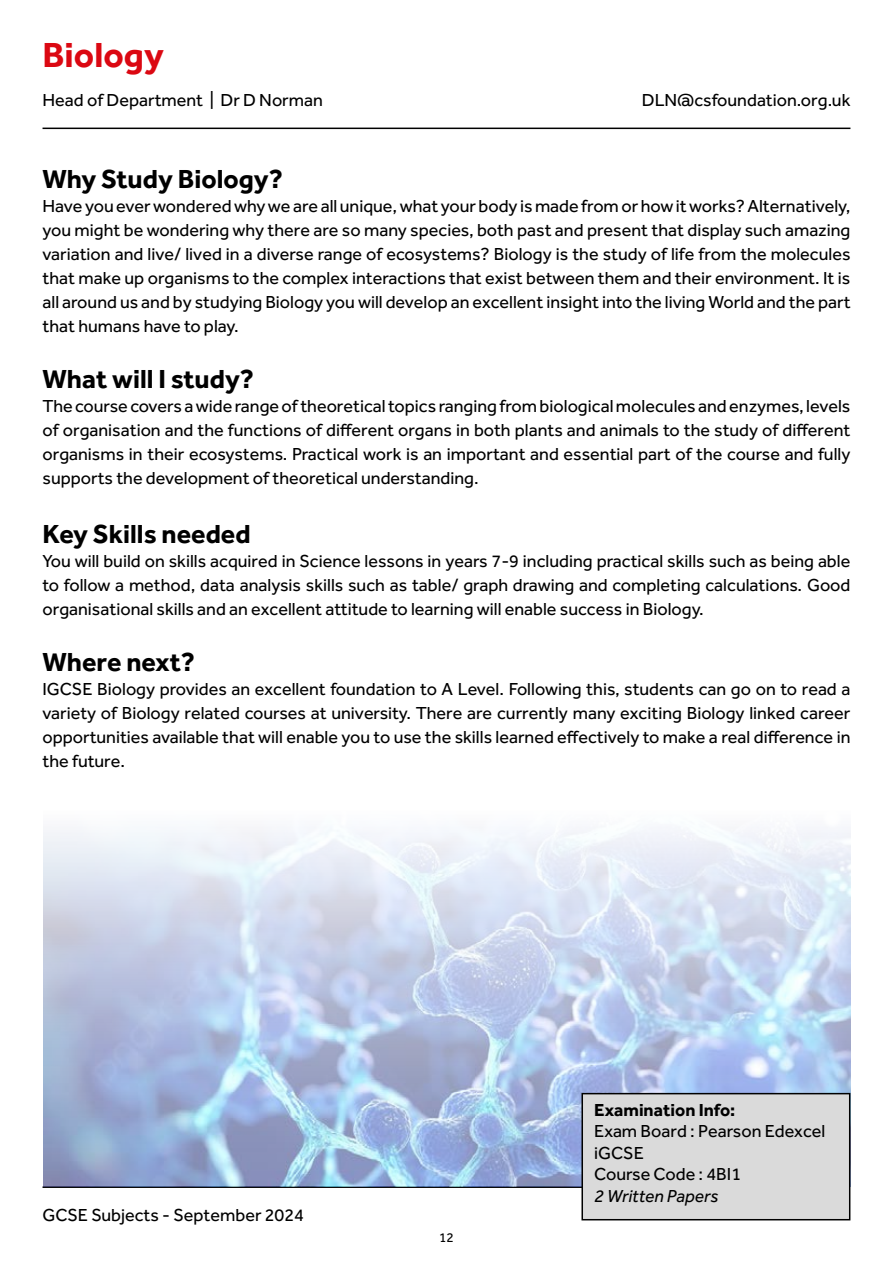
<style>
.page{position:relative;width:893px;height:1263px;background:#fff}
.page>*{position:absolute;margin:0;border:0;box-sizing:border-box;transform-origin:0 0}
.t1{font:700 36px "Effra";color:#db0812}
.t2{font:700 27px "Effra";color:#000}
.t3{font:18px/24px "Effra";color:#000;text-align:justify}
.t4{font:700 18px "Effra";color:#000}
.t5{font:italic 18px "Effra";color:#000}
.t6{font:13.5px "Effra";color:#000}
</style>
<div class="page">
<hr style="left:43px;top:128px;width:807px;height:1px;background:#000">
<hr style="left:43px;top:1186px;width:552px;height:2px;background:#000">
<img style="left:43px;top:830px;width:807px;height:356px">
<div style="left:582px;top:1094px;width:268px;height:126px;background:#dadada"></div>
<div style="left:581px;top:1093px;width:269px;height:127px;border:2px solid #000"></div>
<h1 class="t1" style="left:43px;top:33px;width:123px">Biology</h1>
<p class="t3" style="left:43px;top:87px;width:282px">Head of Department | Dr D Norman</p>
<p class="t3" style="left:642px;top:88px;width:210px">DLN@csfoundation.org.uk</p>
<h2 class="t2" style="left:43px;top:163px;width:242px">Why Study Biology?</h2>
<p class="t3" style="left:43px;top:194px;width:809px">Have you ever wondered why we are all unique, what your body is made from or how it works? Alternatively, you might be wondering why there are so many species, both past and present that display such amazing variation and live/ lived in a diverse range of ecosystems? Biology is the study of life from the molecules that make up organisms to the complex interactions that exist between them and their environment. It is all around us and by studying Biology you will develop an excellent insight into the living World and the part that humans have to play.</p>
<h2 class="t2" style="left:43px;top:362px;width:213px">What will I study?</h2>
<p class="t3" style="left:43px;top:394px;width:809px">The course covers a wide range of theoretical topics ranging from biological molecules and enzymes, levels of organisation and the functions of different organs in both plants and animals to the study of different organisms in their ecosystems. Practical work is an important and essential part of the course and fully supports the development of theoretical understanding.</p>
<h2 class="t2" style="left:43px;top:517px;width:210px">Key Skills needed</h2>
<p class="t3" style="left:43px;top:549px;width:809px">You will build on skills acquired in Science lessons in years 7-9 including practical skills such as being able to follow a method, data analysis skills such as table/ graph drawing and completing calculations. Good organisational skills and an excellent attitude to learning will enable success in Biology.</p>
<h2 class="t2" style="left:43px;top:646px;width:154px">Where next?</h2>
<p class="t3" style="left:43px;top:677px;width:809px">IGCSE Biology provides an excellent foundation to A Level. Following this, students can go on to read a variety of Biology related courses at university. There are currently many exciting Biology linked career opportunities available that will enable you to use the skills learned effectively to make a real difference in the future.</p>
<p class="t3" style="left:43px;top:1202px;width:263px">GCSE Subjects - September 2024</p>
<p class="t6" style="left:439px;top:1230px;width:16px">12</p>
<p class="t4" style="left:594px;top:1098px;width:143px">Examination Info:</p>
<p class="t3" style="left:594px;top:1120px;width:233px;line-height:21.6px;text-align:left">Exam Board : Pearson Edexcel iGCSE<br>Course Code : 4BI1</p>
<p class="t5" style="left:594px;top:1185px;width:126px">2 Written Papers</p>
</div>
